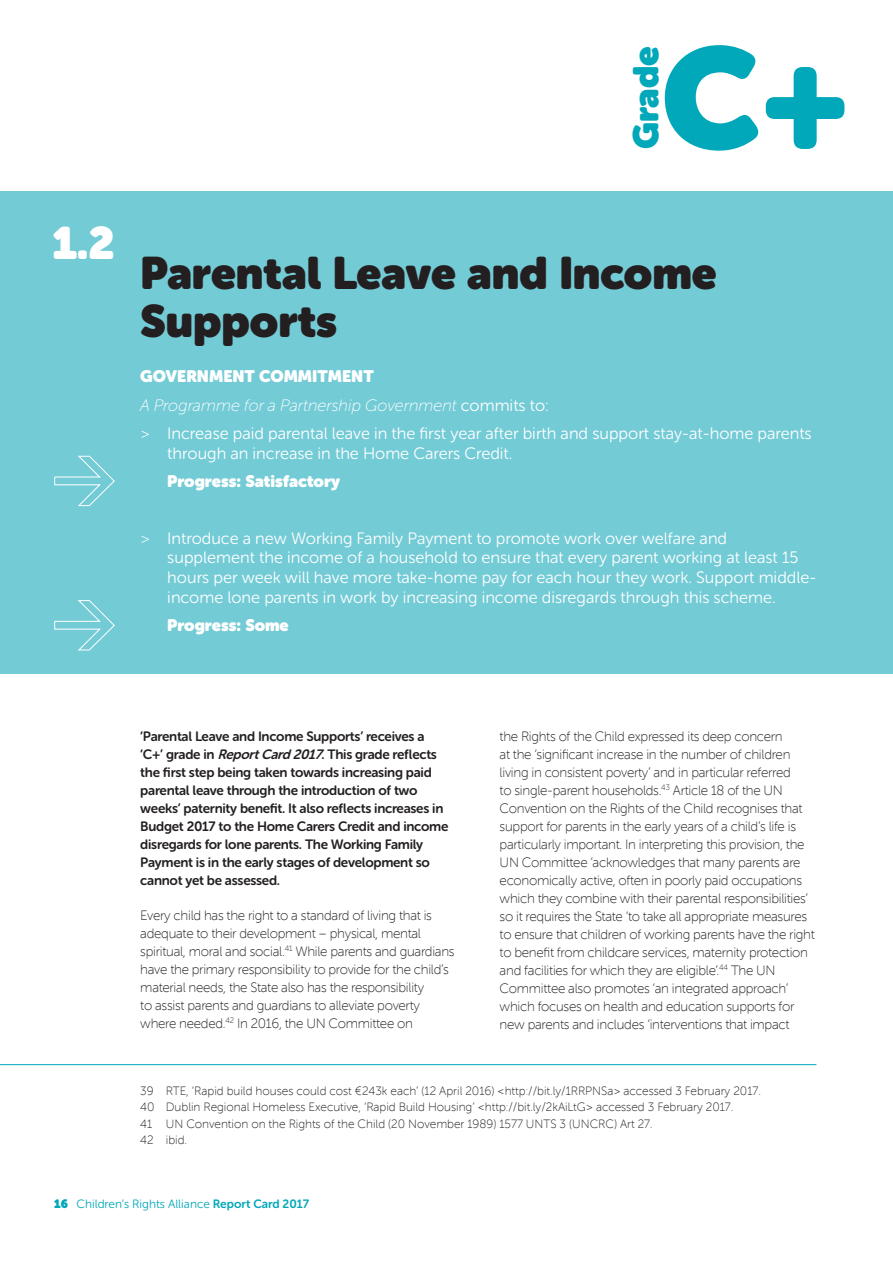
<style>
.page{position:relative;width:893px;height:1263px;background:#fff}
.page>*{position:absolute;margin:0;border:0;box-sizing:border-box;transform-origin:0 0}
.t1{font:142.05px "Museo Sans Rounded";color:#00a8b9}
.t2{font:45px/48px "Museo Sans Rounded";color:#231f20}
.t3{font:45px "Museo Sans Rounded";color:#fff}
.t4{font:35.4px "Museo Sans Rounded";letter-spacing:-.005em;color:#00a8b9}
.t5{font:16.5px/19.8px "Museo Sans Rounded 300";color:#fff}
.t6{font:16.5px "Museo Sans Rounded";color:#fff}
.t7{font:italic 16.5px "Museo Sans Rounded 100";color:#fff}
.t8{font:13.5px/18px "Museo Sans Rounded 100";letter-spacing:-.02em;color:#231f20}
.t9{font:13.5px/18px "Museo Sans Rounded 700";letter-spacing:-.02em;color:#231f20}
.t10{font:12px/16.4px "Museo Sans Rounded 100";color:#231f20}
.t11{font:12px "Museo Sans Rounded 300";color:#00a8b9}
.s1{font-family:"Museo Sans Rounded 300";font-style:normal}
.s2{font-family:"Museo Sans Rounded 100"}
.s3{font-style:italic}
.s4{font-family:"Museo Sans Rounded"}
.s5{font-family:"Museo Sans Rounded 700"}
</style>
<div class="page">
<div style="left:0;top:191px;width:893px;height:483px;background:#73cbd6"></div>
<svg style="left:54px;top:455px;width:61px;height:51px"></svg>
<svg style="left:54px;top:600px;width:61px;height:51px"></svg>
<hr style="left:0;top:1064px;width:816px;height:1px;background:#00a8b9">
<h3 class="t4" style="left:626px;top:149px;width:104px;rotate:-90deg">Grade</h3>
<h1 class="t1" style="left:661px;top:17px;width:191px">C+</h1>
<h2 class="t3" style="left:53px;top:217px;width:64px">1.2</h2>
<h2 class="t2" style="left:140px;top:249px;width:578px">Parental Leave and Income<br>Supports</h2>
<p class="t6" style="left:140px;top:367px;width:235px">GOVERNMENT COMMITMENT</p>
<p class="t7" style="left:140px;top:396px;width:410px">A Programme for a Partnership Government <span class="s1">commits to:</span></p>
<p class="t5" style="left:167px;top:423px;width:646px;text-indent:-27px"><span class="s2">&gt;</span> Increase paid parental leave in the first year after birth and support stay-at-home parents through an increase in the Home Carers Credit.</p>
<p class="t6" style="left:167px;top:472px;width:174px">Progress: Satisfactory</p>
<p class="t5" style="left:167px;top:528px;width:651px;text-indent:-27px"><span class="s2">&gt;</span> Introduce a new Working Family Payment to promote work over welfare and supplement the income of a household to ensure that every parent working at least 15 hours per week will have more take-home pay for each hour they work. Support middle&shy;income lone parents in work by increasing income disregards through this scheme.</p>
<p class="t6" style="left:167px;top:616px;width:123px">Progress: Some</p>
<p class="t9" style="left:140px;top:727px;width:310px">‘Parental Leave and I ncome Supports’ receives a ‘C+’ grade in <span class="s3">ReportCard2017</span>. This grade reflects the first step being taken towards increasing paid parental leave through the introduction of two weeks’ paternity benefit. I t also reflects increases in Budget 2017 to the Home Carers Credit and income disregards for lone parents. The Working Family Payment is in the early stages of development so cannot yet be assessed.</p>
<p class="t8" style="left:140px;top:906px;width:316px">Every child has the right to a standard of living that is adequate to their development – physical, mental spiritual, moral and social.<sup>41</sup> While parents and guardians have the primary responsibility to provide for the child’s material needs, the State also has the responsibility<br>to assist parents and guardians to alleviate poverty where needed.<sup>42</sup> In 2016, the UN Committee on</p>
<p class="t8" style="left:500px;top:727px;width:317px">the Rights of the Child expressed its deep concern<br>at the ‘significant increase in the number of children living in consistent poverty’ and in particular referred<br>to single-parent households.<sup>43</sup> Article 18 of the UN Convention on the Rights of the Child recognises that support for parents in the early years of a child’s life is particularly important. In interpreting this provision, the UN Committee ‘acknowledges that many parents are economically active, often in poorly paid occupations which they combine with their parental responsibilities’ so it requires the State ‘to take all appropriate measures to ensure that children of working parents have the right to benefit from childcare services, maternity protection and facilities for which they are eligible’.<sup>44</sup> The UN Committee also promotes ‘an integrated approach’ which focuses on health and education supports for new parents and includes ‘interventions that impact</p>
<p class="t10" style="left:140px;top:1083px;width:622px">39 RTE, ‘Rapid build houses could cost €243k each’ (12 April 2016) &lt;http://bit.ly/1RRPNSa&gt; accessed 3 February 2017.<br>40 Dublin Regional Homeless Executive, ‘Rapid Build Housing’ &lt;http://bit.ly/2kAiLtG&gt; accessed 3 February 2017.<br>41 UN Convention on the Rights of the Child (20 November 1989) 1577 UNTS 3 (UNCRC) Art 27.<br>42 ibid.</p>
<p class="t11" style="left:54px;top:1197px;width:256px"><span class="s4">16</span> Children’s Rights Alliance <span class="s5">Report Card 2017</span></p>
</div>
